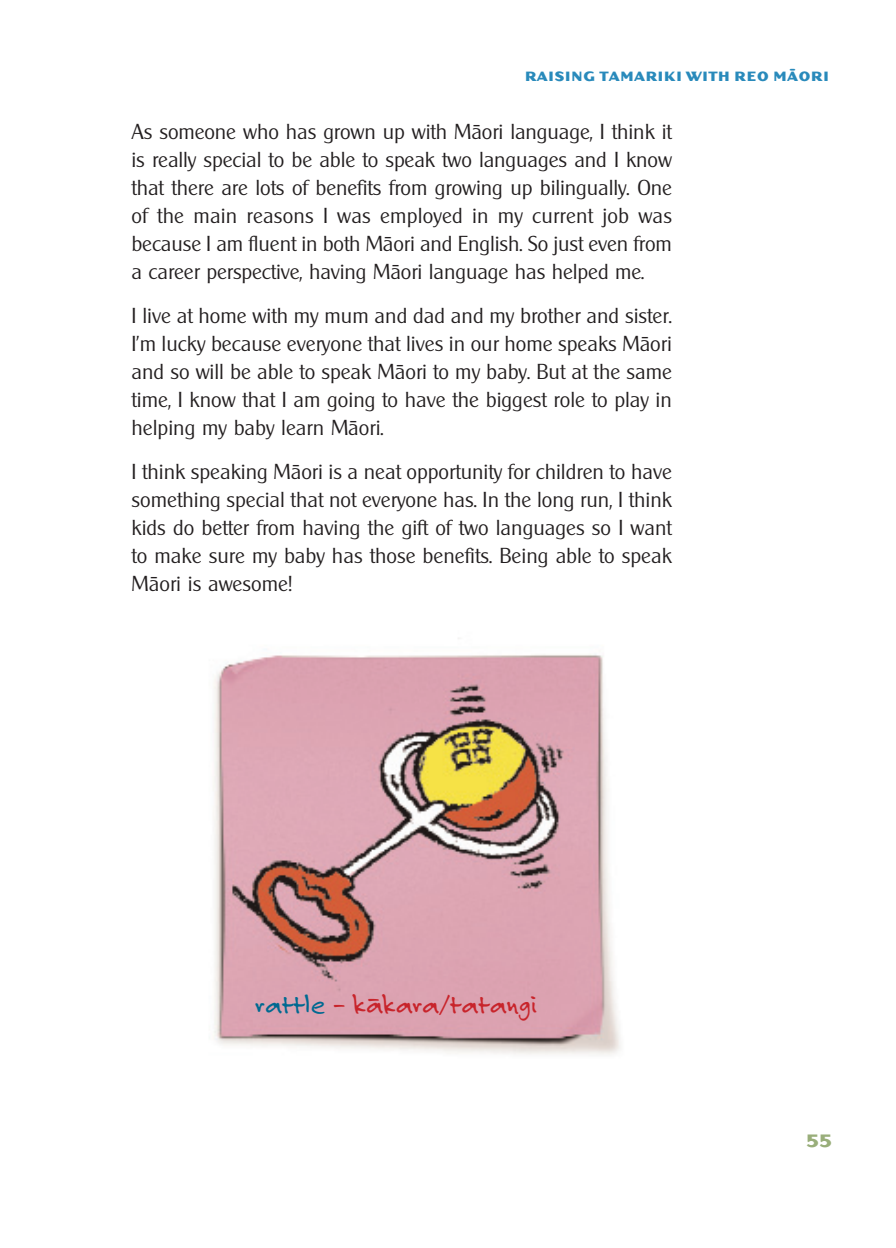
<style>
.page{position:relative;width:896px;height:1248px;background:#fff}
.page>*{position:absolute;margin:0;border:0;box-sizing:border-box;transform-origin:0 0}
.t1{font:28px "Felt Tip Maori";color:#c8242b}
.t2{font:21px/28px "Cleargothic Light Maori";color:#231f20;text-align:justify}
.t3{font:700 20px "Dogma";color:#99ae7a}
.t4{font:700 15px "Dogma Maori";letter-spacing:.06em;color:#298abb}
.s1{color:#006991}
</style>
<div class="page">
<img style="left:213px;top:638px;width:408px;height:417px">
<p class="t4" style="left:525px;top:69px;width:305px">RAISING TAMARIKI WITH REO MÄORI</p>
<p class="t2" style="left:132px;top:119px;width:542px">As someone who has grown up with Mäori language, I think it is really special to be able to speak two languages and I know that there are lots of benefits from growing up bilingually. One of the main reasons I was employed in my current job was because I am fluent in both Mäori and English. So just even from a career perspective, having Mäori language has helped me.</p>
<p class="t2" style="left:132px;top:303px;width:542px">I live at home with my mum and dad and my brother and sister.<br>I’m lucky because everyone that lives in our home speaks Mäori and so will be able to speak Mäori to my baby. But at the same time, I know that I am going to have the biggest role to play in helping my baby learn Mäori.</p>
<p class="t2" style="left:132px;top:459px;width:542px">I think speaking Mäori is a neat opportunity for children to have something special that not everyone has. In the long run, I think kids do better from having the gift of two languages so I want to make sure my baby has those benefits. Being able to speak Mäori is awesome!</p>
<h1 class="t1" style="left:255px;top:986px;width:283px"><span class="s1">rattle</span> – kakara/tatangi</h1>
<h1 class="t1" style="left:368px;top:980px;width:13px">–</h1>
<p class="t3" style="left:806px;top:1131px;width:27px">55</p>
</div>
